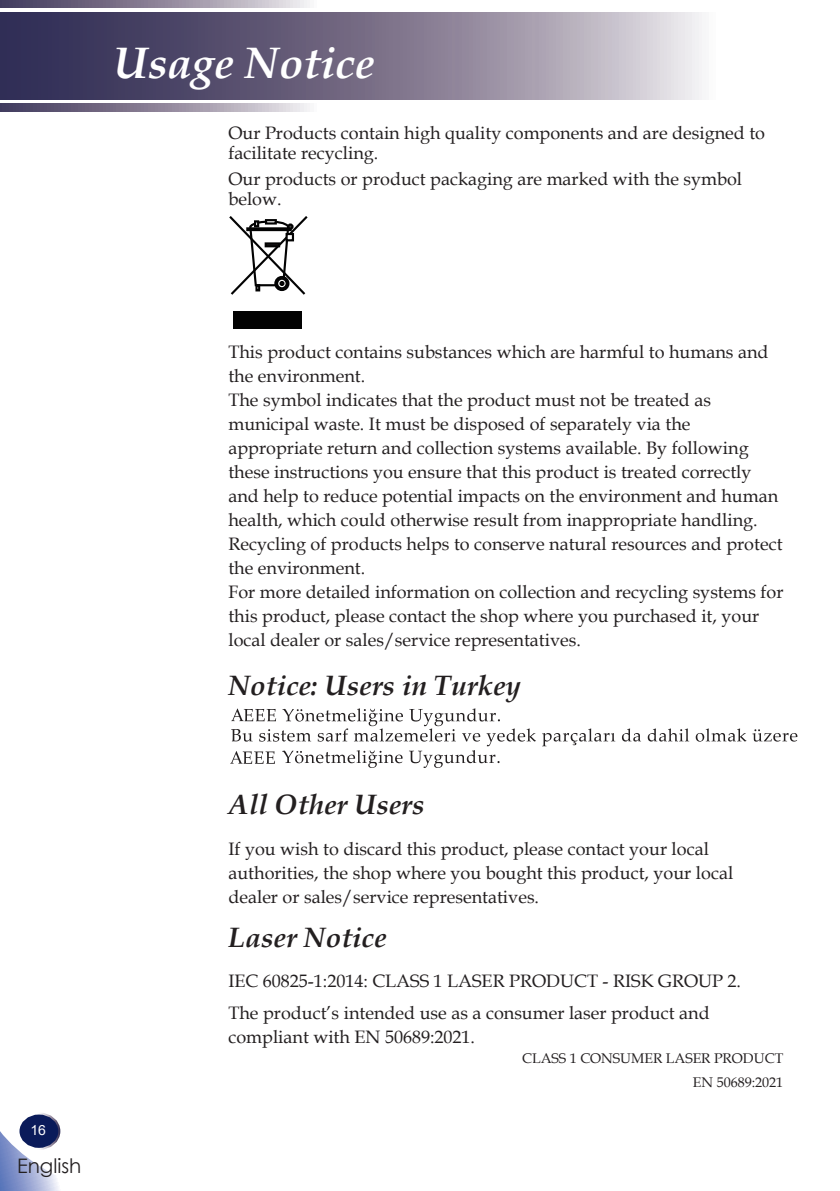
<style>
.page{position:relative;width:840px;height:1191px;background:#fff}
.page>*{position:absolute;margin:0;border:0;box-sizing:border-box;transform-origin:0 0}
.t1{font:italic 700 44px "Book Antiqua";color:#fff}
.t2{font:italic 700 28px "Book Antiqua";color:#231f20}
.t3{font:20px "Century Gothic";color:#231f20}
.t4{font:18px/24px "Book Antiqua";color:#231f20}
.t5{font:14px "Book Antiqua";color:#231f20}
.t6{font:14px "Arial";color:#fff}
</style>
<div class="page">
<svg style="left:0;top:1115px;width:61px;height:76px"></svg>
<div style="left:18px;top:1113px;width:41px;height:35px;background:#0a1b5a;border-radius:50%"></div>
<div style="left:17px;top:1112px;width:43px;height:37px;border:2px solid #fff;border-radius:50%"></div>
<svg style="left:0;top:104px;width:310px;height:7px;background:#91899d"></svg>
<svg style="left:0;top:13px;width:702px;height:86px;background:#7c758d"></svg>
<svg style="left:0;top:0;width:310px;height:7px;background:#91899d"></svg>
<svg style="left:229px;top:216px;width:79px;height:79px"></svg>
<div style="left:287px;top:223px;width:6px;height:7px;border:2px solid #030303;border-radius:50%"></div>
<div style="left:234px;top:312px;width:68px;height:17px;background:#030303"></div>
<svg style="left:542px;top:728px;width:73px;height:18px"></svg>
<svg style="left:621px;top:728px;width:19px;height:13px"></svg>
<svg style="left:647px;top:728px;width:41px;height:13px"></svg>
<svg style="left:695px;top:728px;width:51px;height:13px"></svg>
<svg style="left:752px;top:729px;width:45px;height:12px"></svg>
<svg style="left:230px;top:708px;width:305px;height:60px"></svg>
<h1 class="t1" style="left:114px;top:32px;width:262px">Usage Notice</h1>
<p class="t4" style="left:228px;top:122px;width:538px;line-height:20px">Our Products contain high quality components and are designed to facilitate recycling.</p>
<p class="t4" style="left:228px;top:168px;width:515px;line-height:20px">Our products or product packaging are marked with the symbol below.</p>
<p class="t6" style="left:30px;top:1120px;width:17px">16</p>
<p class="t3" style="left:17px;top:1151px;width:66px">English</p>
<p class="t4" style="left:228px;top:339px;width:541px">This product contains substances which are harmful to humans and the environment.</p>
<p class="t4" style="left:228px;top:387px;width:555px">The symbol indicates that the product must not be treated as municipal waste. It must be disposed of separately via the appropriate return and collection systems available. By following these instructions you ensure that this product is treated correctly and help to reduce potential impacts on the environment and human health, which could otherwise result from inappropriate handling.<br>Recycling of products helps to conserve natural resources and protect the environment.</p>
<p class="t4" style="left:228px;top:579px;width:556px">For more detailed information on collection and recycling systems for this product, please contact the shop where you purchased it, your local dealer or sales/service representatives.</p>
<p class="t2" style="left:228px;top:666px;width:294px">Notice: Users in Turkey</p>
<p class="t2" style="left:228px;top:785px;width:197px">All Other Users</p>
<p class="t4" style="left:228px;top:836px;width:506px">If you wish to discard this product, please contact your local authorities, the shop where you bought this product, your local dealer or sales/service representatives.</p>
<p class="t2" style="left:228px;top:917px;width:159px">Laser Notice</p>
<p class="t4" style="left:228px;top:968px;width:514px">IEC 60825-1:2014: CLASS 1 LASER PRODUCT - RISK GROUP 2.</p>
<p class="t4" style="left:228px;top:1000px;width:482px">The product’s intended use as a consumer laser product and compliant with EN 50689:2021.</p>
<p class="t5" style="left:522px;top:1048px;width:262px">CLASS 1 CONSUMER LASER PRODUCT</p>
<p class="t5" style="left:692px;top:1072px;width:92px">EN 50689:2021</p>
</div>
